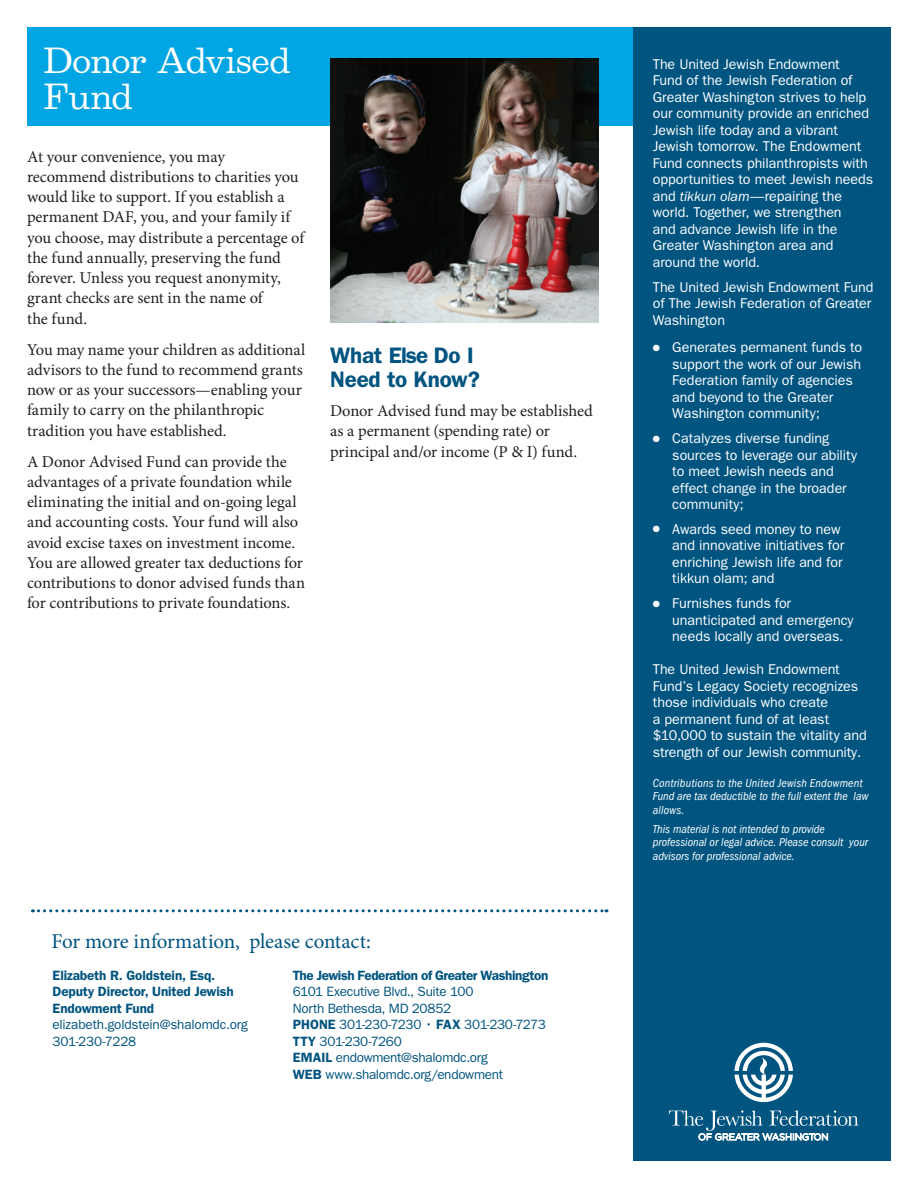
<style>
.page{position:relative;width:918px;height:1188px;background:#fff}
.page>*{position:absolute;margin:0;border:0;box-sizing:border-box;transform-origin:0 0}
.title_2{font:33px/36px "Belizio";letter-spacing:-.015em;color:#fff}
.subhead_1{font:600 22.5px/24px "ITC Franklin Gothic Std";letter-spacing:-.01em;color:#005480}
.t1{font:21px "Minion Pro";letter-spacing:-.015em;color:#005480}
.body_text{font:16.5px/20.2px "Minion Pro";letter-spacing:-.005em;color:#231f20}
.sidebar_text{font:14.25px/16.5px "ITC Franklin Gothic Std";letter-spacing:-.005em;color:#fff}
.sidebar_bullet_tex{font:14.25px/16.5px "ITC Franklin Gothic Std";letter-spacing:-.005em;color:#fff}
.captions___notes{font:14.25px/16.5px "ITC Franklin Gothic Std";letter-spacing:-.005em;color:#fff}
.t2{font:13.5px/16.5px "ITC Franklin Gothic Std";letter-spacing:-.02em;color:#005480}
.t3{font:600 13.5px/16.5px "ITC Franklin Gothic Std";letter-spacing:-.01em;color:#005480}
.captions___notes-2{font:italic condensed 12px/13.5px "ITC Franklin Gothic Std";color:#fff}
.s1{font-weight:600}
.s2{font-style:italic}
</style>
<div class="page">
<div style="left:27px;top:27px;width:606px;height:98px;background:#00a5e3"></div>
<div style="left:633px;top:27px;width:258px;height:1134px;background:#005480"></div>
<svg style="left:669px;top:1110px;width:190px;height:30px"></svg>
<svg style="left:734px;top:1043px;width:59px;height:59px"></svg>
<img style="left:330px;top:59px;width:269px;height:264px">
<svg style="left:32px;top:909px;width:575px;height:3px"></svg>
<p class="title_2" style="left:43px;top:43px;width:249px">Donor Advised<br>Fund</p>
<p class="body_text" style="left:27px;top:146px;width:279px">At your convenience, you may recommend distributions to charities you would like to support. If you establish a permanent DAF, you, and your family if you choose, may distribute a percentage of the fund annually, preserving the fund forever. Unless you request anonymity, grant checks are sent in the name of<br>the fund.</p>
<p class="body_text" style="left:27px;top:339px;width:280px">You may name your children as additional advisors to the fund to recommend grants now or as your successors—enabling your family to carry on the philanthropic tradition you have established.</p>
<p class="body_text" style="left:27px;top:451px;width:280px">A Donor Advised Fund can provide the advantages of a private foundation while eliminating the initial and on-going legal and accounting costs. Your fund will also avoid excise taxes on investment income.<br>You are allowed greater tax deductions for contributions to donor advised funds than for contributions to private foundations.</p>
<p class="subhead_1" style="left:330px;top:343px;width:151px">What Else Do I<br>Need to Know?</p>
<p class="body_text" style="left:330px;top:401px;width:264px">Donor Advised fund may be established as a permanent (spending rate) or principal and/or income (P &amp; I) fund.</p>
<p class="t1" style="left:51px;top:927px;width:321px">For more information, please contact:</p>
<p class="t2" style="left:293px;top:967px;width:257px"><span class="s1">The Jewish Federation of Greater Washington<br></span>6101 Executive Blvd., Suite 100<br>North Bethesda, MD 20852</p>
<p class="t2" style="left:293px;top:1017px;width:255px"><span class="s1">PHONE</span> 301-230-7230 • <span class="s1">FAX</span> 301-230-7273<br><span class="s1">TTY</span> 301-230-7260</p>
<p class="t2" style="left:293px;top:1050px;width:197px"><span class="s1">EMAIL</span> endowment@shalomdc.org</p>
<p class="t2" style="left:293px;top:1066px;width:212px"><span class="s1">WEB</span> www.shalomdc.org/endowment</p>
<p class="t3" style="left:53px;top:967px;width:183px">Elizabeth R. Goldstein, Esq.<br>Deputy Director, United Jewish<br>Endowment Fund</p>
<p class="t2" style="left:53px;top:1017px;width:197px">elizabeth.goldstein@shalomdc.org</p>
<p class="t2" style="left:53px;top:1033px;width:85px">301-230-7228</p>
<p class="sidebar_text" style="left:653px;top:56px;width:222px">The United Jewish Endowment<br>Fund of the Jewish Federation of<br>Greater Washington strives to help our community provide an enriched<br>Jewish life today and a vibrant<br>Jewish tomorrow. The Endowment<br>Fund connects philanthropists with opportunities to meet Jewish needs and <span class="s2">tikkun olam</span>—repairing the world. Together, we strengthen<br>and advance Jewish life in the<br>Greater Washington area and around the world.</p>
<p class="sidebar_text" style="left:653px;top:279px;width:222px">The United Jewish Endowment Fund of The Jewish Federation of Greater<br>Washington</p>
<p class="sidebar_bullet_tex" style="left:672px;top:339px;width:191px;text-indent:-20px">● Generates permanent funds to support the work of our Jewish<br>Federation family of agencies and beyond to the Greater<br>Washington community;</p>
<p class="sidebar_bullet_tex" style="left:672px;top:430px;width:186px;text-indent:-20px">● Catalyzes diverse funding sources to leverage our ability to meet Jewish needs and effect change in the broader community;</p>
<p class="sidebar_bullet_tex" style="left:672px;top:521px;width:174px;text-indent:-20px">● Awards seed money to new and innovative initiatives for enriching Jewish life and for tikkun olam; and</p>
<p class="sidebar_bullet_tex" style="left:672px;top:595px;width:183px;text-indent:-20px">● Furnishes funds for unanticipated and emergency needs locally and overseas.</p>
<p class="captions___notes" style="left:653px;top:661px;width:215px">The United Jewish Endowment<br>Fund’s Legacy Society recognizes those individuals who create<br>a permanent fund of at least $10,000 to sustain the vitality and strength of our Jewish community.</p>
<p class="captions___notes-2" style="left:653px;top:776px;width:217px">Contributions to the United Jewish Endowment<br>Fund are tax deductible to the full extent the law allows.</p>
<p class="captions___notes-2" style="left:653px;top:822px;width:217px">This material is not intended to provide professional or legal advice. Please consult your advisors for professional advice.</p>
</div>
